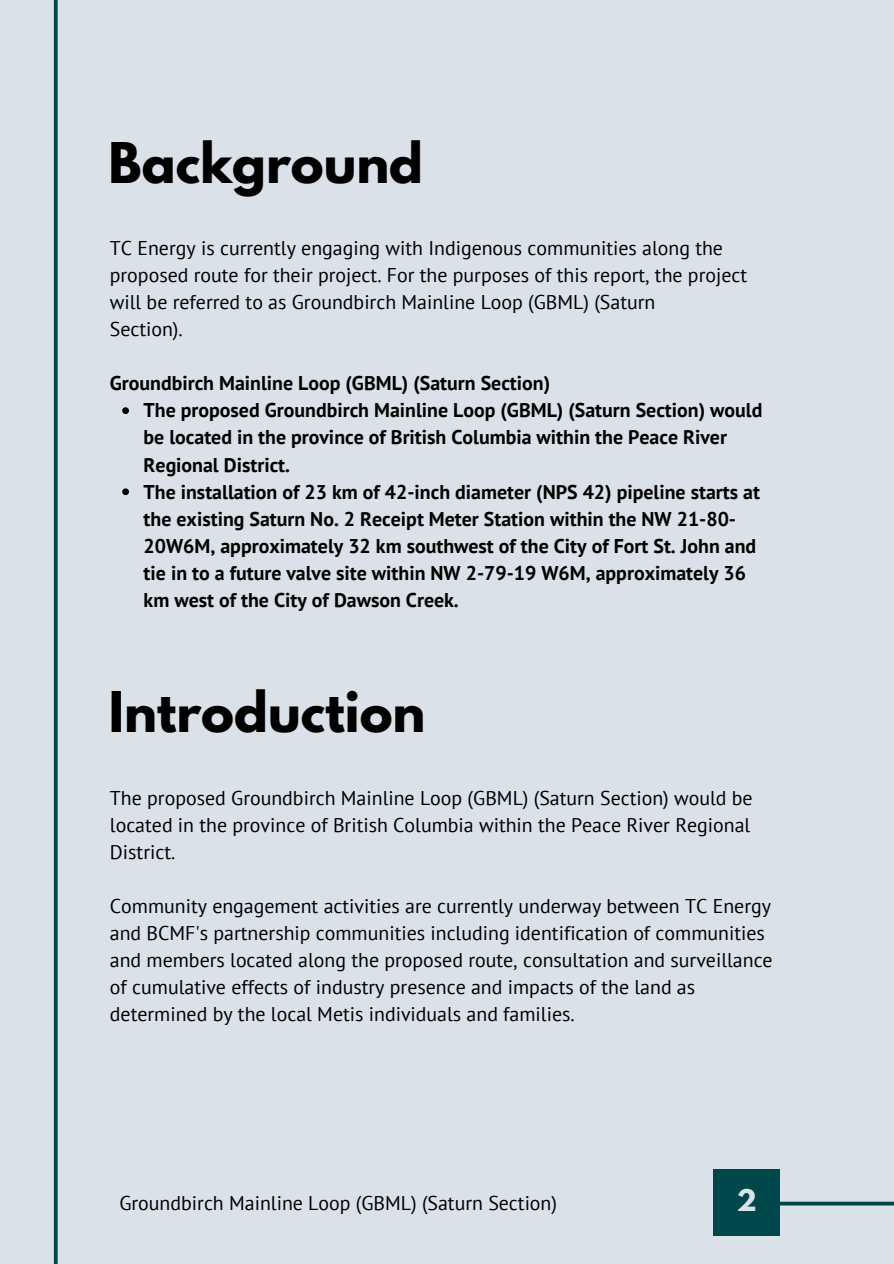
<style>
.page{position:relative;width:894px;height:1264px;background:#fff}
.page>*{position:absolute;margin:0;border:0;box-sizing:border-box;transform-origin:0 0}
.t1{font:700 49.65px "League Spartan";color:#000}
.t2{font:700 26.55px "League Spartan";color:#dae1e9}
.t3{font:19.8px/27px "PT Sans";color:#000}
.t4{font:700 19.8px/27px "PT Sans";color:#000}
</style>
<div class="page">
<div style="left:0;top:0;width:893px;height:1263px;background:#dae1e9"></div>
<svg style="left:122px;top:407px;width:7px;height:7px"></svg>
<svg style="left:122px;top:488px;width:7px;height:7px"></svg>
<svg style="left:53px;top:0;width:5px;height:1263px;background:#346b71"></svg>
<svg style="left:779px;top:1188px;width:114px;height:30px"></svg>
<div style="left:713px;top:1169px;width:66px;height:66px;background:#00474c"></div>
<p class="t1" style="left:109px;top:139px;width:316px">Background</p>
<p class="t3" style="left:110px;top:234px;width:638px">TC Energy is currently engaging with Indigenous communities along the proposed route for their project. For the purposes of this report, the project will be referred to as Groundbirch Mainline Loop (GBML) (Saturn</p>
<p class="t3" style="left:110px;top:315px;width:74px">Section).</p>
<p class="t4" style="left:110px;top:369px;width:442px">Groundbirch Mainline Loop (GBML) (Saturn Section)</p>
<p class="t4" style="left:144px;top:396px;width:620px">The proposed Groundbirch Mainline Loop (GBML) (Saturn Section) would be located in the province of British Columbia within the Peace River<br>Regional District.</p>
<p class="t4" style="left:144px;top:477px;width:617px">The installation of 23 km of 42-inch diameter (NPS 42) pipeline starts at the existing Saturn No. 2 Receipt Meter Station within the NW 21-80- 20W6M, approximately 32 km southwest of the City of Fort St. John and tie in to a future valve site within NW 2-79-19 W6M, approximately 36 km west of the City of Dawson Creek.</p>
<p class="t1" style="left:109px;top:687px;width:318px">Introduction</p>
<p class="t3" style="left:110px;top:784px;width:644px;text-align:justify">The proposed Groundbirch Mainline Loop (GBML) (Saturn Section) would be located in the province of British Columbia within the Peace River Regional District.</p>
<p class="t3" style="left:110px;top:892px;width:664px">Community engagement activities are currently underway between TC Energy and BCMF's partnership communities including identification of communities and members located along the proposed route, consultation and surveillance of cumulative effects of industry presence and impacts of the land as determined by the local Metis individuals and families.</p>
<p class="t3" style="left:119px;top:1189px;width:439px">Groundbirch Mainline Loop (GBML) (Saturn Section)</p>
<p class="t2" style="left:736px;top:1186px;width:21px">2</p>
</div>
